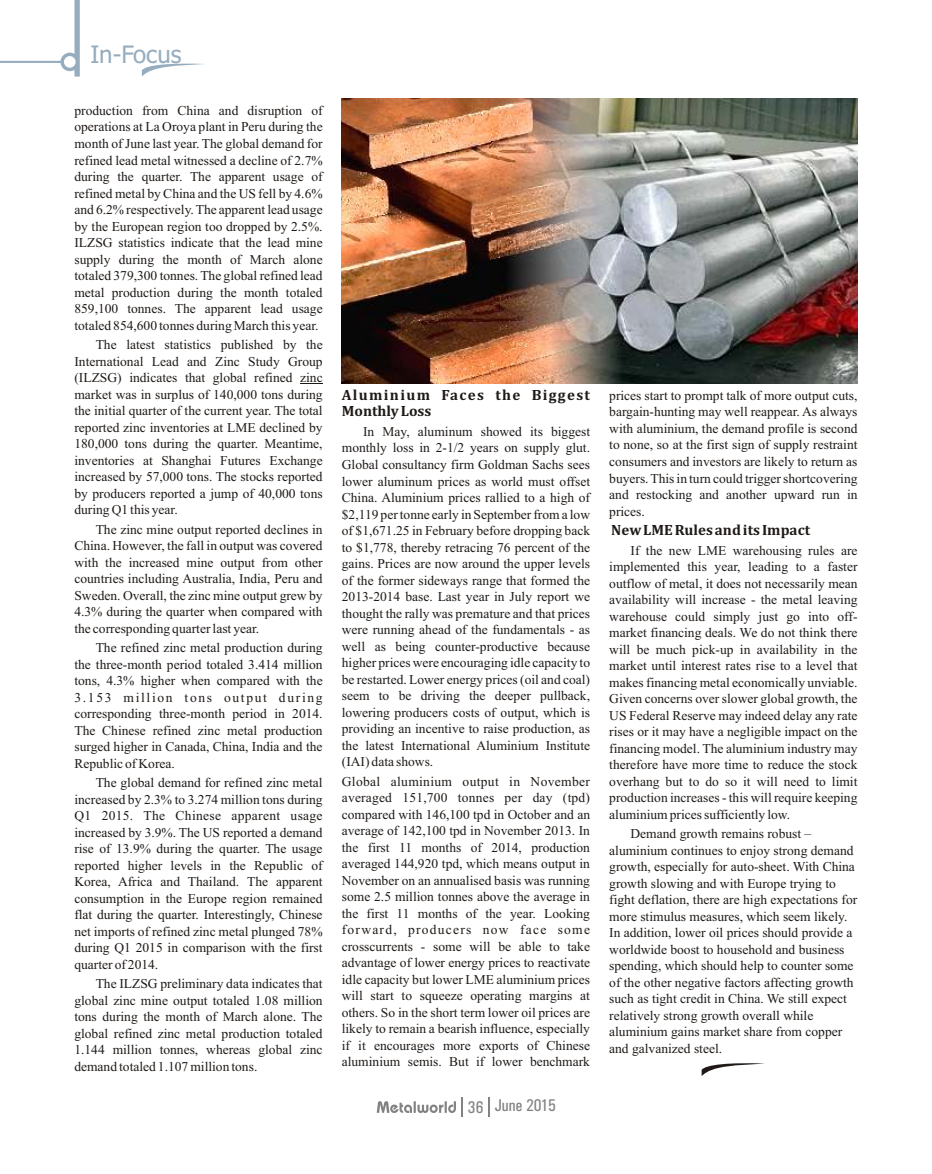
<style>
.page{position:relative;width:932px;height:1174px;background:#fff}
.page>*{position:absolute;margin:0;border:0;box-sizing:border-box;transform-origin:0 0}
.t1{font:24px "Tahoma";color:#96adbf}
.t2{font:16.95px "Univers Condensed";color:#828282}
.t3{font:700 15px/16.5px "Cambria";letter-spacing:.09em;color:#1f1a17}
.t4{font:700 15px "Cambria";color:#1f1a17}
.t5{font:13.5px/16.5px "Times New Roman";color:#1f1a17;text-align:justify}
</style>
<div class="page">
<svg style="left:376px;top:1097px;width:86px;height:19px"></svg>
<svg style="left:488px;top:1097px;width:1px;height:19px"></svg>
<svg style="left:701px;top:1063px;width:63px;height:13px"></svg>
<svg style="left:142px;top:63px;width:61px;height:13px"></svg>
<svg style="left:0;top:0;width:80px;height:77px"></svg>
<img style="left:342px;top:98px;width:149px;height:285px">
<img style="left:491px;top:98px;width:366px;height:285px">
<svg style="left:300px;top:383px;width:22px;height:1px"></svg>
<h1 class="t1" style="left:90px;top:45px;width:93px">In-Focus</h1>
<p class="t5" style="left:74px;top:103px;width:250px">production from China and disruption of operations at La Oroya plant in Peru during the month of June last year. The global demand for refined lead metal witnessed a decline of 2.7% during the quarter. The apparent usage of refined metal by China and the US fell by 4.6% and 6.2% respectively. The apparent lead usage by the European region too dropped by 2.5%.<br>ILZSG statistics indicate that the lead mine supply during the month of March alone totaled 379,300 tonnes. The global refined lead metal production during the month totaled 859,100 tonnes. The apparent lead usage totaled 854,600 tonnes during March this year.</p>
<p class="t5" style="left:74px;top:337px;width:250px;text-indent:21px">The latest statistics published by the International Lead and Zinc Study Group (ILZSG) indicates that global refined zinc market was in surplus of 140,000 tons during the initial quarter of the current year. The total reported zinc inventories at LME declined by 180,000 tons during the quarter. Meantime, inventories at Shanghai Futures Exchange increased by 57,000 tons. The stocks reported by producers reported a jump of 40,000 tons during Q1 this year.</p>
<p class="t5" style="left:74px;top:522px;width:250px;text-indent:21px">The zinc mine output reported declines in China. However, the fall in output was covered with the increased mine output from other countries including Australia, India, Peru and Sweden. Overall, the zinc mine output grew by 4.3% during the quarter when compared with the corresponding quarter last year.</p>
<p class="t5" style="left:74px;top:640px;width:250px;text-indent:21px">The refined zinc metal production during the three-month period totaled 3.414 million tons, 4.3% higher when compared with the 3.153 million tons output during corresponding three-month period in 2014.<br>The Chinese refined zinc metal production surged higher in Canada, China, India and the Republic of Korea.</p>
<p class="t5" style="left:74px;top:775px;width:250px;text-indent:21px">The global demand for refined zinc metal increased by 2.3% to 3.274 million tons during Q1 2015. The Chinese apparent usage increased by 3.9%. The US reported a demand rise of 13.9% during the quarter. The usage reported higher levels in the Republic of Korea, Africa and Thailand. The apparent consumption in the Europe region remained flat during the quarter. Interestingly, Chinese net imports of refined zinc metal plunged 78% during Q1 2015 in comparison with the first quarter of 2014.</p>
<p class="t5" style="left:74px;top:976px;width:250px;text-indent:21px">The ILZSG preliminary data indicates that global zinc mine output totaled 1.08 million tons during the month of March alone. The global refined zinc metal production totaled 1.144 million tonnes, whereas global zinc demand totaled 1.107 million tons.</p>
<p class="t3" style="left:342px;top:387px;width:250px">Aluminium Faces the Biggest<br>Monthly Loss</p>
<p class="t5" style="left:342px;top:424px;width:250px;text-indent:21px">In May, aluminum showed its biggest monthly loss in 2-1/2 years on supply glut.<br>Global consultancy firm Goldman Sachs sees lower aluminum prices as world must offset China. Aluminium prices rallied to a high of $2,119 per tonne early in September from a low of $1,671.25 in February before dropping back to $1,778, thereby retracing 76 percent of the gains. Prices are now around the upper levels of the former sideways range that formed the 2013-2014 base. Last year in July report we thought the rally was premature and that prices were running ahead of the fundamentals - as well as being counter-productive because higher prices were encouraging idle capacity to be restarted. Lower energy prices (oil and coal) seem to be driving the deeper pullback, lowering producers costs of output, which is providing an incentive to raise production, as the latest International Aluminium Institute (IAI) data shows.</p>
<p class="t5" style="left:342px;top:774px;width:250px">Global aluminium output in November averaged 151,700 tonnes per day (tpd) compared with 146,100 tpd in October and an average of 142,100 tpd in November 2013. In the first 11 months of 2014, production averaged 144,920 tpd, which means output in November on an annualised basis was running some 2.5 million tonnes above the average in the first 11 months of the year. Looking forward, producers now face some crosscurrents - some will be able to take advantage of lower energy prices to reactivate idle capacity but lower LME aluminium prices will start to squeeze operating margins at others. So in the short term lower oil prices are likely to remain a bearish influence, especially if it encourages more exports of Chinese aluminium semis. But if lower benchmark</p>
<p class="t2" style="left:468px;top:1099px;width:90px">36 June 2015</p>
<p class="t5" style="left:609px;top:388px;width:250px">prices start to prompt talk of more output cuts, bargain-hunting may well reappear. As always with aluminium, the demand profile is second to none, so at the first sign of supply restraint consumers and investors are likely to return as buyers. This in turn could trigger shortcovering and restocking and another upward run in prices.</p>
<p class="t4" style="left:611px;top:523px;width:200px">New LME Rules and its Impact</p>
<p class="t5" style="left:609px;top:543px;width:250px;text-indent:21px">If the new LME warehousing rules are implemented this year, leading to a faster outflow of metal, it does not necessarily mean availability will increase - the metal leaving warehouse could simply just go into off&shy;market financing deals. We do not think there will be much pick-up in availability in the market until interest rates rise to a level that makes financing metal economically unviable.<br>Given concerns over slower global growth, the US Federal Reserve may indeed delay any rate rises or it may have a negligible impact on the financing model. The aluminium industry may therefore have more time to reduce the stock overhang but to do so it will need to limit production increases - this will require keeping aluminium prices sufficiently low.</p>
<p class="t5" style="left:609px;top:826px;width:249px;text-align:left;text-indent:21px">Demand growth remains robust – aluminium continues to enjoy strong demand growth, especially for auto-sheet. With China growth slowing and with Europe trying to fight deflation, there are high expectations for more stimulus measures, which seem likely.<br>In addition, lower oil prices should provide a worldwide boost to household and business spending, which should help to counter some of the other negative factors affecting growth such as tight credit in China. We still expect relatively strong growth overall while aluminium gains market share from copper and galvanized steel.</p>
</div>
